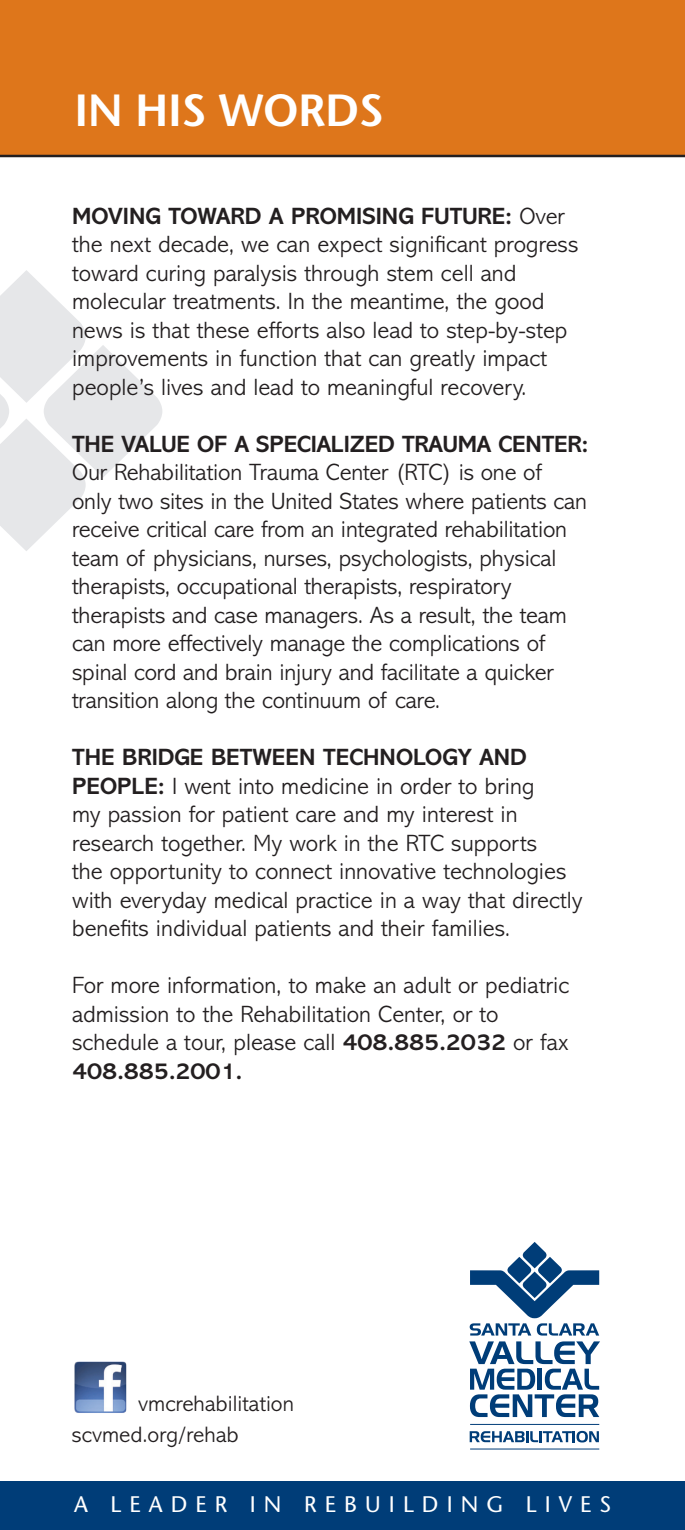
<style>
.page{position:relative;width:685px;height:1530px;background:#fff}
.page>*{position:absolute;margin:0;border:0;box-sizing:border-box;transform-origin:0 0}
.t1{font:600 45px "Stone Sans";letter-spacing:-.01em;color:#fff}
.t2{font:300 23.75px/28.5px "Abadi";color:#231f20}
.t3{font:300 22.5px "Abadi";color:#231f20}
.t4{font:22.5px "Stone Sans";letter-spacing:.36em;color:#fff}
.s1{font-weight:700}
</style>
<div class="page">
<svg style="left:0;top:270px;width:162px;height:281px"></svg>
<div style="left:0;top:0;width:684px;height:155px;background:#de761b"></div>
<hr style="left:0;top:155px;width:684px;height:2px;background:#231f20">
<div style="left:0;top:1481px;width:684px;height:49px;background:#003d78"></div>
<hr style="left:469px;top:1424px;width:129px;height:1px;background:#003d78">
<hr style="left:469px;top:1449px;width:129px;height:1px;background:#003d78">
<svg style="left:469px;top:1431px;width:129px;height:12px"></svg>
<svg style="left:469px;top:1242px;width:130px;height:175px"></svg>
<img style="left:74px;top:1362px;width:52px;height:51px">
<p class="t1" style="left:74px;top:82px;width:310px">IN HIS WORDS</p>
<p class="t2" style="left:72px;top:202px;width:507px"><span class="s1">MOVING TOWARD A PROMISING FUTURE:</span> Over the next decade, we can expect significant progress toward curing paralysis through stem cell and molecular treatments. In the meantime, the good news is that these efforts also lead to step-by-step improvements in function that can greatly impact people’s lives and lead to meaningful recovery.</p>
<p class="t2" style="left:72px;top:430px;width:517px"><span class="s1">THE VALUE OF A SPECIALIZED TRAUMA CENTER:<br></span>Our Rehabilitation Trauma Center (RTC) is one of<br>only two sites in the United States where patients can receive critical care from an integrated rehabilitation team of physicians, nurses, psychologists, physical therapists, occupational therapists, respiratory therapists and case managers. As a result, the team can more effectively manage the complications of spinal cord and brain injury and facilitate a quicker transition along the continuum of care.</p>
<p class="t2" style="left:72px;top:743px;width:511px"><span class="s1">THE BRIDGE BETWEEN TECHNOLOGY AND PEOPLE:</span> I went into medicine in order to bring<br>my passion for patient care and my interest in research together. My work in the RTC supports<br>the opportunity to connect innovative technologies with everyday medical practice in a way that directly benefits individual patients and their families.</p>
<p class="t2" style="left:72px;top:971px;width:498px">For more information, to make an adult or pediatric admission to the Rehabilitation Center, or to schedule a tour, please call <span class="s1">408.885.2032</span> or fax <span class="s1">408.885.2001.</span></p>
<p class="t3" style="left:138px;top:1390px;width:157px">vmcrehabilitation</p>
<p class="t3" style="left:72px;top:1422px;width:168px">scvmed.org/rehab</p>
<p class="t4" style="left:74px;top:1490px;width:535px">A LEAD ER IN REBUILD ING LIVES</p>
</div>
